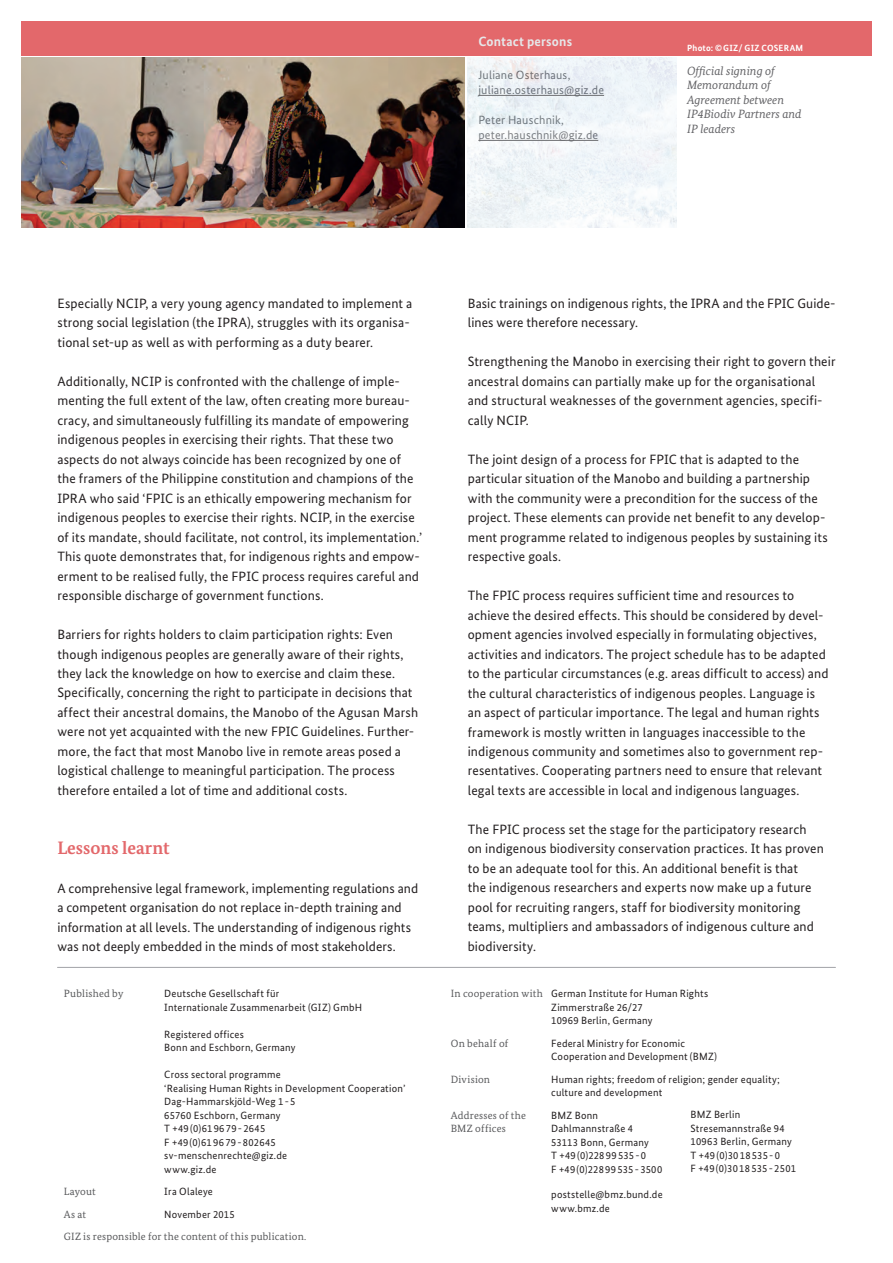
<style>
.page{position:relative;width:893px;height:1263px;background:#fff}
.page>*{position:absolute;margin:0;border:0;box-sizing:border-box;transform-origin:0 0}
.Überschrift1{font:700 18px "Bundes Serif";color:#e3686b}
.Paragraph{font:13.5px/19.5px "Bundes Sans";letter-spacing:.01em;color:#231f20}
.Contact_person_title{font:700 13.5px "Bundes Sans";letter-spacing:.015em;color:#e6e7e9}
.Contact_information{font:12px "Bundes Sans";letter-spacing:.015em;color:#6c6d70}
.t1{font:italic 12px/14.4px "Bundes Serif";color:#636366}
.Imprint{font:10.5px/13.5px "Bundes Sans";letter-spacing:.02em;color:#231f20}
.Imprint-2{font:10.5px "Bundes Serif";letter-spacing:.02em;color:#57585a}
.t2{font:700 9px "Bundes Sans";letter-spacing:.025em;color:#fff}
.s1{font-family:"Bundes Serif";color:#57585a}
</style>
<div class="page">
<div style="left:21px;top:21px;width:851px;height:34px;background:#e3686b"></div>
<hr style="left:57px;top:967px;width:779px;height:1px;background:#aaabaf">
<img style="left:21px;top:57px;width:444px;height:170px">
<img style="left:468px;top:57px;width:208px;height:170px">
<hr style="left:478px;top:95px;width:126px;height:1px;background:#6c6d70">
<hr style="left:478px;top:140px;width:120px;height:1px;background:#6c6d70">
<h3 class="Contact_person_title" style="left:478px;top:33px;width:95px">Contact persons</h3>
<p class="Contact_information" style="left:478px;top:67px;width:94px">Juliane Osterhaus,</p>
<p class="Contact_information" style="left:478px;top:82px;width:127px">juliane.osterhaus@giz.de</p>
<p class="Contact_information" style="left:478px;top:112px;width:87px">Peter Hauschnik,</p>
<p class="Contact_information" style="left:478px;top:127px;width:121px">peter.hauschnik@giz.de</p>
<p class="t2" style="left:687px;top:43px;width:118px">Photo: ©GIZ/ GIZ COSERAM</p>
<p class="t1" style="left:687px;top:64px;width:116px">Official signing of<br>Memorandum of<br>Agreement between<br>IP4Biodiv Partners and<br>IP leaders</p>
<p class="Paragraph" style="left:57px;top:293px;width:356px">Especially NCIP, a very young agency mandated to implement a strong social legislation (the IPRA), struggles with its organisa&shy;tional set-up as well as with performing as a duty bearer.</p>
<p class="Paragraph" style="left:57px;top:371px;width:366px">Additionally, NCIP is confronted with the challenge of imple&shy;menting the full extent of the law, often creating more bureau&shy;cracy, and simultaneously fulfilling its mandate of empowering indigenous peoples in exercising their rights. That these two aspects do not always coincide has been recognized by one of the framers of the Philippine constitution and champions of the IPRA who said ‘FPIC is an ethically empowering mechanism for indigenous peoples to exercise their rights. NCIP, in the exercise of its mandate, should facilitate, not control, its implementation.’ This quote demonstrates that, for indigenous rights and empow&shy;erment to be realised fully, the FPIC process requires careful and responsible discharge of government functions.</p>
<p class="Paragraph" style="left:57px;top:624px;width:362px">Barriers for rights holders to claim participation rights: Even though indigenous peoples are generally aware of their rights, they lack the knowledge on how to exercise and claim these.<br>Specifically, concerning the right to participate in decisions that affect their ancestral domains, the Manobo of the Agusan Marsh were not yet acquainted with the new FPIC Guidelines. Further&shy;more, the fact that most Manobo live in remote areas posed a logistical challenge to meaningful participation. The process therefore entailed a lot of time and additional costs.</p>
<h2 class="Überschrift1" style="left:57px;top:836px;width:114px">Lessons learnt</h2>
<p class="Paragraph" style="left:57px;top:878px;width:362px">A comprehensive legal framework, implementing regulations and a competent organisation do not replace in-depth training and information at all levels. The understanding of indigenous rights was not deeply embedded in the minds of most stakeholders.</p>
<p class="Imprint-2" style="left:64px;top:987px;width:61px">Published by</p>
<p class="Imprint" style="left:164px;top:986px;width:199px">Deutsche Gesellschaft für<br>Internationale Zusammenarbeit (GIZ) GmbH</p>
<p class="Imprint" style="left:164px;top:1027px;width:133px">Registered offices<br>Bonn and Eschborn, Germany</p>
<p class="Imprint" style="left:164px;top:1067px;width:243px">Cross sectoral programme<br>‘Realising Human Rights in Development Cooperation’<br>Dag-Hammarskjöld-Weg 1-5<br>65760 Eschborn, Germany<br>T +49(0)619679-2645<br>F +49(0)619679-802645<br>sv-menschenrechte@giz.de<br>www.giz.de</p>
<p class="Imprint-2" style="left:64px;top:1185px;width:33px">Layout</p>
<p class="Imprint" style="left:164px;top:1184px;width:50px">Ira Olaleye</p>
<p class="Imprint-2" style="left:64px;top:1207px;width:24px">As at</p>
<p class="Imprint" style="left:164px;top:1207px;width:72px">November 2015</p>
<p class="Imprint-2" style="left:64px;top:1230px;width:244px">GIZ is responsible for the content of this publication.</p>
<p class="Paragraph" style="left:468px;top:293px;width:369px">Basic trainings on indigenous rights, the IPRA and the FPIC Guide&shy;lines were therefore necessary.</p>
<p class="Paragraph" style="left:468px;top:351px;width:369px">Strengthening the Manobo in exercising their right to govern their ancestral domains can partially make up for the organisational and structural weaknesses of the government agencies, specifi&shy;cally NCIP.</p>
<p class="Paragraph" style="left:468px;top:449px;width:362px">The joint design of a process for FPIC that is adapted to the particular situation of the Manobo and building a partnership with the community were a precondition for the success of the project. These elements can provide net benefit to any develop&shy;ment programme related to indigenous peoples by sustaining its respective goals.</p>
<p class="Paragraph" style="left:468px;top:585px;width:362px">The FPIC process requires sufficient time and resources to achieve the desired effects. This should be considered by devel&shy;opment agencies involved especially in formulating objectives, activities and indicators. The project schedule has to be adapted to the particular circumstances (e.g. areas difficult to access) and the cultural characteristics of indigenous peoples. Language is an aspect of particular importance. The legal and human rights framework is mostly written in languages inaccessible to the indigenous community and sometimes also to government rep&shy;resentatives. Cooperating partners need to ensure that relevant legal texts are accessible in local and indigenous languages.</p>
<p class="Paragraph" style="left:468px;top:819px;width:358px">The FPIC process set the stage for the participatory research on indigenous biodiversity conservation practices. It has proven to be an adequate tool for this. An additional benefit is that<br>the indigenous researchers and experts now make up a future pool for recruiting rangers, staff for biodiversity monitoring teams, multipliers and ambassadors of indigenous culture and biodiversity.</p>
<p class="Imprint" style="left:551px;top:986px;width:158px;text-indent:-100px"><span class="s1">In cooperation with</span> German Institute for Human Rights<br>Zimmerstraße 26/27<br>10969 Berlin, Germany</p>
<p class="Imprint-2" style="left:451px;top:1036px;width:59px">On behalf of</p>
<p class="Imprint" style="left:551px;top:1036px;width:167px">Federal Ministry for Economic<br>Cooperation and Development (BMZ)</p>
<p class="Imprint-2" style="left:451px;top:1072px;width:41px">Division</p>
<p class="Imprint" style="left:551px;top:1072px;width:230px">Human rights; freedom of religion; gender equality; culture and development</p>
<p class="Imprint-2" style="left:451px;top:1108px;width:77px">Addresses of the</p>
<p class="Imprint" style="left:551px;top:1108px;width:48px">BMZ Bonn</p>
<p class="Imprint-2" style="left:451px;top:1122px;width:57px">BMZ offices</p>
<p class="Imprint" style="left:551px;top:1121px;width:113px">Dahlmannstraße 4<br>53113 Bonn, Germany<br>T +49(0)22899535-0<br>F +49(0)22899535-3500</p>
<p class="Imprint" style="left:691px;top:1108px;width:107px">BMZ Berlin<br>Stresemannstraße 94<br>10963 Berlin, Germany<br>T +49(0)3018535-0<br>F +49(0)3018535-2501</p>
<p class="Imprint" style="left:551px;top:1187px;width:113px">poststelle@bmz.bund.de www.bmz.de</p>
</div>
